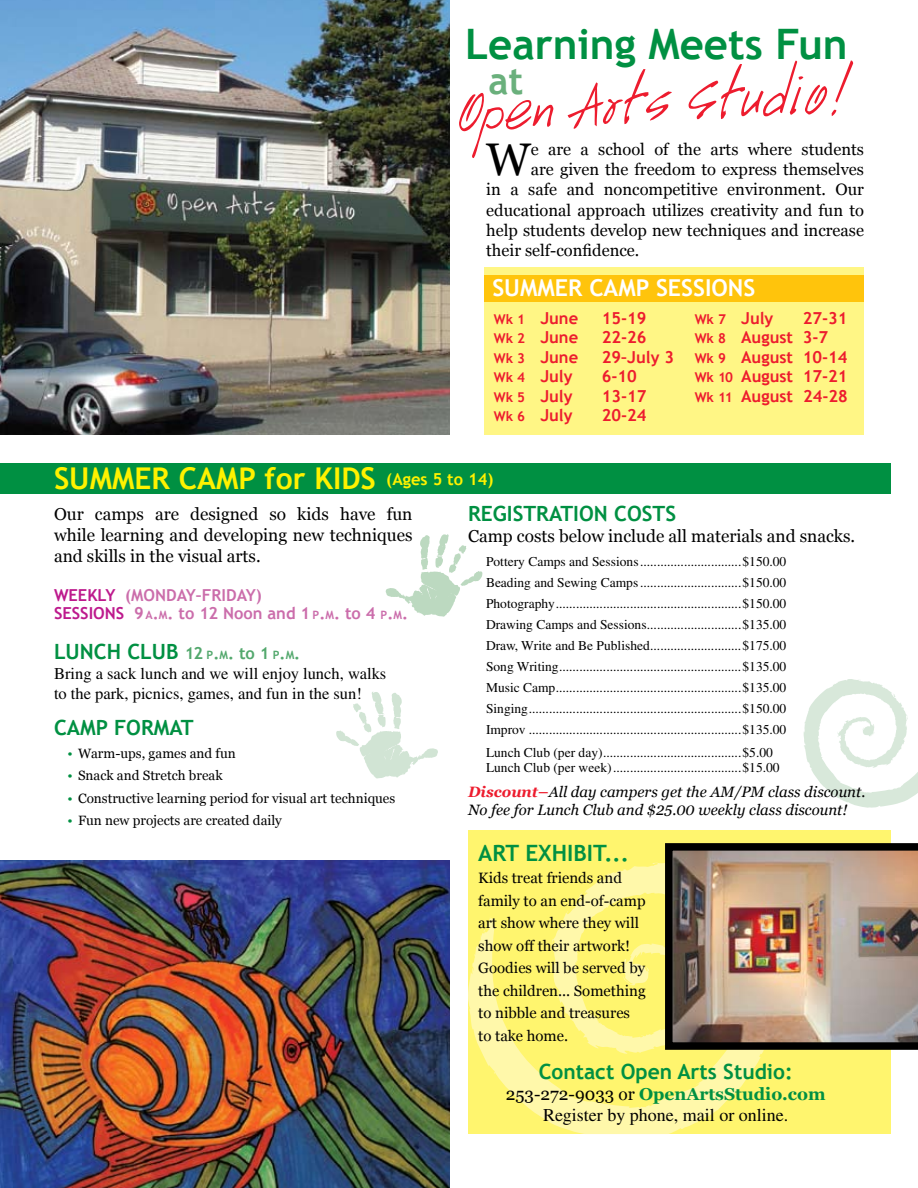
<style>
.page{position:relative;width:918px;height:1188px;background:#fff}
.page>*{position:absolute;margin:0;border:0;box-sizing:border-box;transform-origin:0 0}
.t1{font:85.5px "Handwriting";color:#ed1c2e}
.t2{font:45.75px "Georgia";color:#000}
.t3{font:700 42px "Trebuchet MS";color:#009042}
.t4{font:700 37.5px "Trebuchet MS";color:#6ab07c}
.t5{font:700 30px "Trebuchet MS";color:#fff200}
.t6{font:700 23.25px "Trebuchet MS";color:#fff}
.t7{font:700 22.5px "Trebuchet MS";color:#009042}
.t8{font:700 21px "Trebuchet MS";color:#009042}
.t9{font:18px "Times";color:#000}
.t10{font:17.25px/21px "Georgia";color:#000;text-align:justify}
.t11{font:700 17.25px "Georgia";color:#009042}
.t12{font:16.5px "Georgia";color:#000}
.t13{font:700 16.5px/19.5px "Trebuchet MS";color:#ed1c2e}
.t14{font:16.5px/19.8px "Times";color:#000}
.t15{font:700 16.5px/18px "Trebuchet MS";color:#cb6dab}
.t16{font:15px/22.5px "Georgia";color:#000}
.t17{font:italic 15px/18px "Georgia";color:#000}
.t18{font:13.5px/21px "Times";color:#000;text-align:justify}
.t19{font:13.5px "Georgia";color:#000}
.s1{font-size:13.5px}
.s2{font-size:16.5px}
.s3{color:#bd1a8d}
.s4{font-size:11.55px}
.s5{font-style:inherit}
.s6{font-size:16.5px;color:#53a86d}
.s7{font-size:11.55px;color:#53a86d}
.s8{color:#009042}
.s9{font-weight:700;color:#ed1c2e}
.s10{font-weight:700;font-style:normal;color:#ed1c2e}
.s11{font-weight:400;color:#000}
</style>
<div class="page">
<svg style="left:803px;top:679px;width:115px;height:129px"></svg>
<img style="left:0;top:0;width:450px;height:435px">
<div style="left:484px;top:267px;width:380px;height:168px;background:#fff685"></div>
<div style="left:484px;top:275px;width:380px;height:27px;background:#ffc40c"></div>
<div style="left:468px;top:831px;width:423px;height:303px;background:#fff56e"></div>
<svg style="left:468px;top:862px;width:296px;height:272px"></svg>
<div style="left:0;top:463px;width:891px;height:31px;background:#009042"></div>
<img style="left:0;top:861px;width:450px;height:327px">
<img style="left:665px;top:843px;width:253px;height:207px">
<svg style="left:336px;top:692px;width:102px;height:86px"></svg>
<svg style="left:386px;top:534px;width:97px;height:83px"></svg>
<h3 class="t3" style="left:465px;top:18px;width:384px">Learning Meets Fun</h3>
<h3 class="t4" style="left:488px;top:57px;width:36px">at</h3>
<h1 class="t1" style="left:455px;top:62px;width:401px;rotate:-3deg">Open Arts Studio!</h1>
<h2 class="t2" style="left:486px;top:133px;width:46px">W</h2>
<p class="t12" style="left:531px;top:140px;width:335px">e are a school of the arts where students</p>
<p class="t12" style="left:531px;top:160px;width:335px">are given the freedom to express themselves</p>
<p class="t12" style="left:486px;top:180px;width:379px">in a safe and noncompetitive environment. Our</p>
<p class="t12" style="left:486px;top:200px;width:379px">educational approach utilizes creativity and fun to</p>
<p class="t12" style="left:486px;top:221px;width:379px">help students develop new techniques and increase</p>
<p class="t12" style="left:486px;top:241px;width:155px">their self-confidence.</p>
<h3 class="t6" style="left:492px;top:273px;width:264px">SUMMER CAMP SESSIONS</h3>
<p class="t13" style="left:695px;top:308px;width:80px"><span class="s1">Wk 7</span> July</p>
<p class="t13" style="left:494px;top:308px;width:86px"><span class="s1">Wk 1</span> June</p>
<p class="t13" style="left:602px;top:308px;width:46px">15-19</p>
<p class="t13" style="left:494px;top:328px;width:86px"><span class="s1">Wk 2</span> June</p>
<p class="t13" style="left:602px;top:328px;width:46px">22-26</p>
<p class="t13" style="left:494px;top:347px;width:86px"><span class="s1">Wk 3</span> June</p>
<p class="t13" style="left:602px;top:347px;width:74px">29–July 3</p>
<p class="t13" style="left:494px;top:367px;width:80px"><span class="s1">Wk 4</span> July</p>
<p class="t13" style="left:602px;top:367px;width:37px">6-10</p>
<p class="t13" style="left:494px;top:386px;width:80px"><span class="s1">Wk 5</span> July</p>
<p class="t13" style="left:602px;top:386px;width:46px">13-17</p>
<p class="t13" style="left:494px;top:406px;width:80px"><span class="s1">Wk 6</span> July</p>
<p class="t13" style="left:602px;top:406px;width:46px">20-24</p>
<p class="t13" style="left:695px;top:308px;width:155px;text-indent:108px">27-31<br><span class="s1">Wk 8</span> August 3-7<br><span class="s1">Wk 9</span> August 10-14<br><span class="s1">Wk 10</span> August 17-21<br><span class="s1">Wk 11</span> August 24-28</p>
<h3 class="t5" style="left:54px;top:459px;width:441px">SUMMER CAMP for KIDS <span class="s2">(Ages 5 to 14)</span></h3>
<p class="t10" style="left:54px;top:503px;width:360px">Our camps are designed so kids have fun while learning and developing new techniques and skills in the visual arts.</p>
<p class="t15" style="left:54px;top:587px;width:356px"><span class="s3">WEEKLY</span> (MONDAY–FRIDAY)<br><span class="s3">SESSIONS</span> 9 <span class="s4">A</span><span class="s5">.</span><span class="s4">M</span><span class="s5">.</span> to 12 Noon and 1 <span class="s4">P</span><span class="s5">.</span><span class="s4">M</span><span class="s5">.</span> to 4 <span class="s4">P</span><span class="s5">.</span><span class="s4">M</span><span class="s5">.</span></p>
<h3 class="t8" style="left:54px;top:638px;width:248px">LUNCH CLUB <span class="s6">12</span> <span class="s7">P</span><span class="s6">.</span><span class="s7">M</span><span class="s6">.</span> <span class="s6">to 1</span> <span class="s7">P</span><span class="s6">.</span><span class="s7">M</span><span class="s6">.</span></h3>
<p class="t14" style="left:54px;top:663px;width:334px">Bring a sack lunch and we will enjoy lunch, walks to the park, picnics, games, and fun in the sun!</p>
<h3 class="t8" style="left:54px;top:715px;width:141px">CAMP FORMAT</h3>
<p class="t19" style="left:68px;top:745px;width:170px"><span class="s8">•</span> Warm-ups, games and fun</p>
<p class="t19" style="left:68px;top:768px;width:157px"><span class="s8">•</span> Snack and Stretch break</p>
<p class="t19" style="left:68px;top:790px;width:329px"><span class="s8">•</span> Constructive learning period for visual art techniques</p>
<p class="t19" style="left:68px;top:813px;width:216px"><span class="s8">•</span> Fun new projects are created daily</p>
<h3 class="t8" style="left:468px;top:500px;width:210px">REGISTRATION COSTS</h3>
<p class="t10" style="left:468px;top:525px;width:389px">Camp costs below include all materials and snacks.</p>
<p class="t18" style="left:486px;top:551px;width:302px">Pottery Camps and Sessions ..............................$150.00<br>Beading and Sewing Camps ..............................$150.00<br>Photography .......................................................$150.00<br>Drawing Camps and Sessions ............................$135.00<br>Draw, Write and Be Published ...........................$175.00<br>Song Writing ......................................................$135.00<br>Music Camp .......................................................$135.00<br>Singing ...............................................................$150.00<br>Improv ...............................................................$135.00</p>
<p class="t18" style="left:486px;top:745px;width:295px;line-height:15px">Lunch Club (per day) .........................................$5.00<br>Lunch Club (per week) ......................................$15.00</p>
<p class="t17" style="left:468px;top:783px;width:399px"><span class="s9">Discount</span><span class="s10">–</span>All day campers get the AM/PM class discount.<br>No fee for Lunch Club and $25.00 weekly class discount!</p>
<h3 class="t7" style="left:478px;top:839px;width:152px">ART EXHIBIT...</h3>
<p class="t16" style="left:478px;top:867px;width:169px">Kids treat friends and family to an end-of-camp art show where they will show off their artwork!<br>Goodies will be served by the children... Something to nibble and treasures to take home.</p>
<h3 class="t8" style="left:539px;top:1058px;width:256px">Contact Open Arts Studio:</h3>
<p class="t11" style="left:506px;top:1084px;width:321px"><span class="s11">253-272-9033 or</span> OpenArtsStudio.com</p>
<h3 class="t9" style="left:543px;top:1105px;width:247px">Register by phone, mail or online.</h3>
</div>
